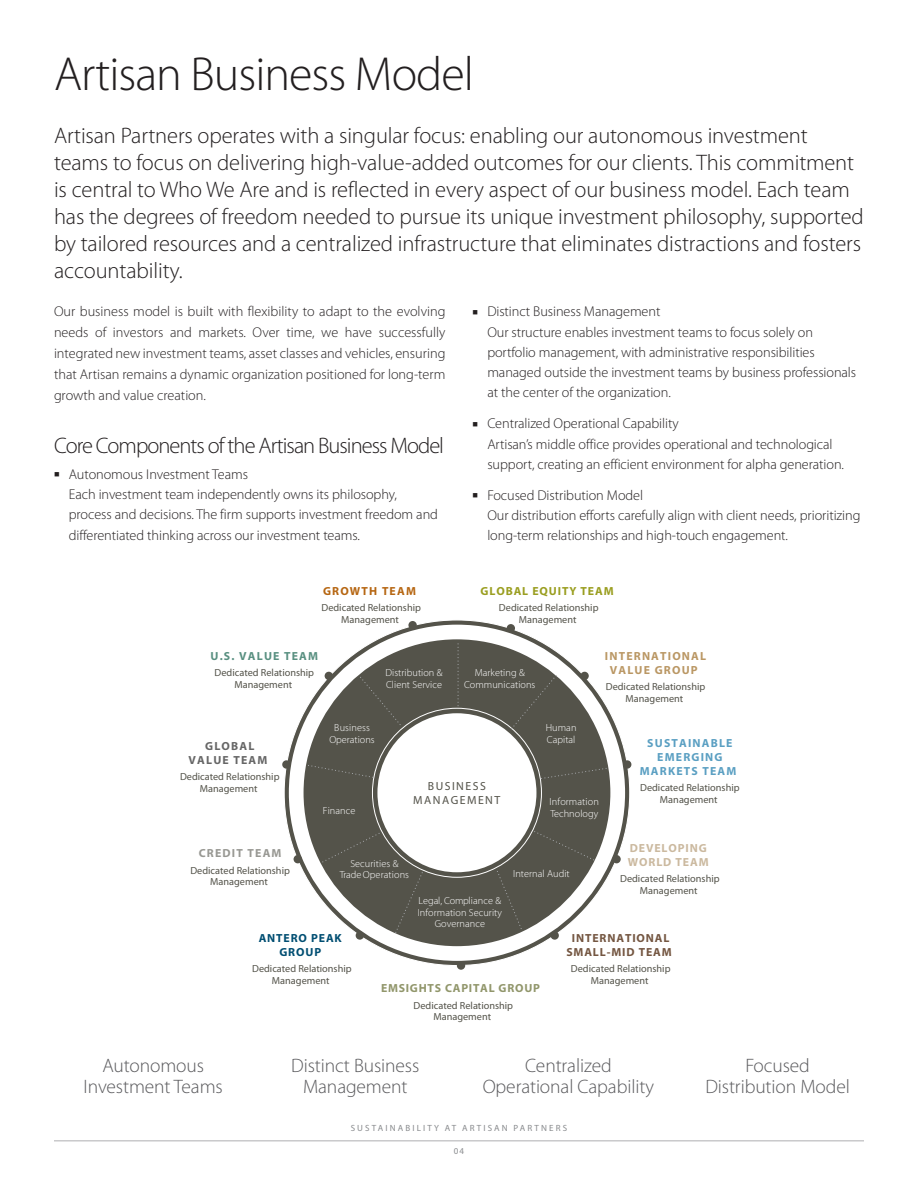
<style>
.page{position:relative;width:918px;height:1188px;background:#fff}
.page>*{position:absolute;margin:0;border:0;box-sizing:border-box;transform-origin:0 0}
.Main_Heading{font:300 48px "Myriad Pro";letter-spacing:-.02em;color:#231f20}
.Heading_2{font:300 22.5px/27px "Myriad Pro";letter-spacing:-.005em;color:#231f20}
.Heading_2-2{font:300 22.5px "Myriad Pro";letter-spacing:-.045em;color:#231f20}
.Heading_2-3{font:300 19.5px/21px "Myriad Pro";letter-spacing:-.005em;color:#5a5a5d;text-align:center}
.Bullet{font:300 14.25px/20.2px "Myriad Pro";letter-spacing:-.005em;color:#231f20}
.Body{font:300 14.25px/21px "Myriad Pro";color:#231f20;text-align:justify}
.t1{font:700 11.7px/14.1px "Myriad Pro";letter-spacing:.1em;color:#5a9fc2;text-align:center}
.t2{font:700 11.7px/14.1px "Myriad Pro";letter-spacing:.075em;color:#745641;text-align:center}
.t3{font:700 11.7px/14.1px "Myriad Pro";letter-spacing:.1em;color:#ba9764;text-align:center}
.t4{font:700 11.7px "Myriad Pro";letter-spacing:.065em;color:#91966b}
.t5{font:700 11.7px/14.1px "Myriad Pro";letter-spacing:.075em;color:#cbb99f}
.t6{font:11.7px/14.7px "Myriad Pro";letter-spacing:.125em;color:#54534a;text-align:center}
.t7{font:700 11.7px "Myriad Pro";letter-spacing:.075em;color:#9a9e20}
.t8{font:700 11.7px/14.1px "Myriad Pro";letter-spacing:.075em;color:#004e72;text-align:center}
.t9{font:700 11.7px/14.1px "Myriad Pro";letter-spacing:.1em;color:#666;text-align:center}
.t10{font:700 11.7px "Myriad Pro";letter-spacing:.1em;color:#599081}
.t11{font:700 11.7px "Myriad Pro";letter-spacing:.1em;color:#b66612}
.t12{font:700 11.7px "Myriad Pro";letter-spacing:.1em;color:#989893}
.t13{font:10.35px/11.7px "Myriad Pro";color:#54534a;text-align:center}
.t14{font:300 10.35px/11.7px "Myriad Pro";letter-spacing:.005em;color:#fff;text-align:center}
.t15{font:9px "Myriad Pro";letter-spacing:.235em;color:#898b8e}
</style>
<div class="page">
<hr style="left:54px;top:1140px;width:810px;height:1px;background:#afafb1">
<svg style="left:284px;top:620px;width:346px;height:346px;fill:#54534a"></svg>
<div style="left:289px;top:625px;width:336px;height:336px;border:15px solid #fff;border-radius:50%"></div>
<div style="left:377px;top:713px;width:159px;height:159px;background:#fff;border-radius:50%"></div>
<div style="left:359px;top:676px;width:45px;height:53px;background:#54534a"></div>
<div style="left:321px;top:831px;width:62px;height:32px;background:#54534a"></div>
<div style="left:510px;top:674px;width:48px;height:56px;background:#54534a"></div>
<svg style="left:458px;top:641px;width:1px;height:65px"></svg>
<div style="left:495px;top:867px;width:28px;height:63px;background:#54534a"></div>
<svg style="left:540px;top:767px;width:69px;height:13px"></svg>
<div style="left:533px;top:830px;width:63px;height:32px;background:#54534a"></div>
<svg style="left:304px;top:764px;width:70px;height:15px"></svg>
<div style="left:394px;top:870px;width:30px;height:64px;background:#54534a"></div>
<div style="left:408px;top:621px;width:9px;height:8px;background:#54534a;border-radius:50%"></div>
<div style="left:507px;top:624px;width:8px;height:8px;background:#54534a;border-radius:50%"></div>
<div style="left:612px;top:855px;width:9px;height:8px;background:#54534a;border-radius:50%"></div>
<div style="left:623px;top:760px;width:8px;height:9px;background:#54534a;border-radius:50%"></div>
<div style="left:580px;top:672px;width:9px;height:8px;background:#54534a;border-radius:50%"></div>
<div style="left:325px;top:672px;width:8px;height:8px;background:#54534a;border-radius:50%"></div>
<div style="left:282px;top:760px;width:9px;height:9px;background:#54534a;border-radius:50%"></div>
<div style="left:551px;top:931px;width:8px;height:9px;background:#54534a;border-radius:50%"></div>
<div style="left:457px;top:961px;width:8px;height:9px;background:#54534a;border-radius:50%"></div>
<div style="left:294px;top:855px;width:8px;height:8px;background:#54534a;border-radius:50%"></div>
<div style="left:356px;top:931px;width:8px;height:9px;background:#54534a;border-radius:50%"></div>
<p class="Main_Heading" style="left:54px;top:48px;width:421px">Artisan Business Model</p>
<p class="Heading_2" style="left:54px;top:122px;width:811px">Artisan Partners operates with a singular focus: enabling our autonomous investment teams to focus on delivering high-value-added outcomes for our clients. This commitment is central to Who We Are and is reflected in every aspect of our business model. Each team has the degrees of freedom needed to pursue its unique investment philosophy, supported by tailored resources and a centralized infrastructure that eliminates distractions and fosters accountability.</p>
<p class="Body" style="left:54px;top:301px;width:393px">Our business model is built with flexibility to adapt to the evolving needs of investors and markets. Over time, we have successfully integrated new investment teams, asset classes and vehicles, ensuring that Artisan remains a dynamic organization positioned for long-term growth and value creation.</p>
<p class="Heading_2-2" style="left:54px;top:433px;width:392px">Core Components of the Artisan Business Model</p>
<p class="Bullet" style="left:69px;top:464px;width:371px">Autonomous Investment Teams<br>Each investment team independently owns its philosophy, process and decisions. The firm supports investment freedom and differentiated thinking across our investment teams.</p>
<p class="Bullet" style="left:487px;top:302px;width:370px">Distinct Business Management<br>Our structure enables investment teams to focus solely on portfolio management, with administrative responsibilities managed outside the investment teams by business professionals at the center of the organization.</p>
<p class="Bullet" style="left:487px;top:414px;width:358px">Centralized Operational Capability<br>Artisan’s middle office provides operational and technological support, creating an efficient environment for alpha generation.</p>
<p class="Bullet" style="left:487px;top:485px;width:375px">Focused Distribution Model<br>Our distribution efforts carefully align with client needs, prioritizing long-term relationships and high-touch engagement.</p>
<p class="t11" style="left:323px;top:584px;width:94px">GROWTH TEAM</p>
<p class="t13" style="left:321px;top:602px;width:101px">Dedicated Relationship<br>Management</p>
<p class="t7" style="left:481px;top:584px;width:135px">GLOBAL EQUITY TEAM</p>
<p class="t13" style="left:499px;top:602px;width:101px">Dedicated Relationship<br>Management</p>
<p class="t10" style="left:211px;top:649px;width:109px">U.S. VALUE TEAM</p>
<p class="t13" style="left:215px;top:667px;width:101px">Dedicated Relationship<br>Management</p>
<p class="t14" style="left:385px;top:667px;width:59px;text-align:left">Distribution &amp;<br>Client Service</p>
<p class="t14" style="left:464px;top:667px;width:73px">Marketing &amp;<br>Communications</p>
<p class="t3" style="left:605px;top:649px;width:103px">INTERNATIONAL<br>VALUE GROUP</p>
<p class="t13" style="left:606px;top:681px;width:101px">Dedicated Relationship<br>Management</p>
<p class="t9" style="left:189px;top:739px;width:80px">GLOBAL<br>VALUE TEAM</p>
<p class="t13" style="left:180px;top:771px;width:101px">Dedicated Relationship<br>Management</p>
<p class="t12" style="left:199px;top:847px;width:84px">CREDIT TEAM</p>
<p class="t13" style="left:190px;top:864px;width:101px">Dedicated Relationship<br>Management</p>
<p class="t14" style="left:329px;top:722px;width:47px">Business<br>Operations</p>
<p class="t14" style="left:323px;top:805px;width:34px">Finance</p>
<p class="t6" style="left:413px;top:779px;width:89px">BUSINESS<br>MANAGEMENT</p>
<p class="t14" style="left:546px;top:722px;width:32px;text-align:left">Human<br>Capital</p>
<p class="t14" style="left:550px;top:796px;width:51px;text-align:left">Information<br>Technology</p>
<p class="t14" style="left:340px;top:858px;width:71px">Securities &amp;<br>Trade Operations</p>
<p class="t14" style="left:513px;top:867px;width:58px">Internal Audit</p>
<p class="t14" style="left:418px;top:895px;width:86px">Legal, Compliance &amp;<br>Information Security<br>Governance</p>
<p class="t1" style="left:640px;top:736px;width:98px">SUSTAINABLE<br>EMERGING<br>MARKETS TEAM</p>
<p class="t13" style="left:640px;top:782px;width:101px">Dedicated Relationship<br>Management</p>
<p class="t5" style="left:628px;top:841px;width:82px">DEVELOPING<br>WORLD TEAM</p>
<p class="t13" style="left:620px;top:873px;width:101px">Dedicated Relationship<br>Management</p>
<p class="t8" style="left:259px;top:931px;width:85px">ANTERO PEAK<br>GROUP</p>
<p class="t13" style="left:252px;top:963px;width:101px">Dedicated Relationship<br>Management</p>
<p class="t4" style="left:381px;top:982px;width:160px">EMSIGHTS CAPITAL GROUP</p>
<p class="t13" style="left:414px;top:999px;width:101px">Dedicated Relationship<br>Management</p>
<p class="t2" style="left:566px;top:931px;width:107px">INTERNATIONAL<br>SMALL-MID TEAM</p>
<p class="t13" style="left:571px;top:963px;width:101px">Dedicated Relationship<br>Management</p>
<p class="Heading_2-3" style="left:84px;top:1055px;width:141px">Autonomous<br>Investment Teams</p>
<p class="Heading_2-3" style="left:291px;top:1055px;width:130px">Distinct Business<br>Management</p>
<p class="Heading_2-3" style="left:705px;top:1055px;width:146px">Focused<br>Distribution Model</p>
<p class="Heading_2-3" style="left:483px;top:1055px;width:173px">Centralized<br>Operational Capability</p>
<p class="t15" style="left:351px;top:1123px;width:218px">SUSTAINABILITY AT ARTISAN PARTNERS</p>
<p class="t15" style="left:454px;top:1146px;width:12px">04</p>
</div>
